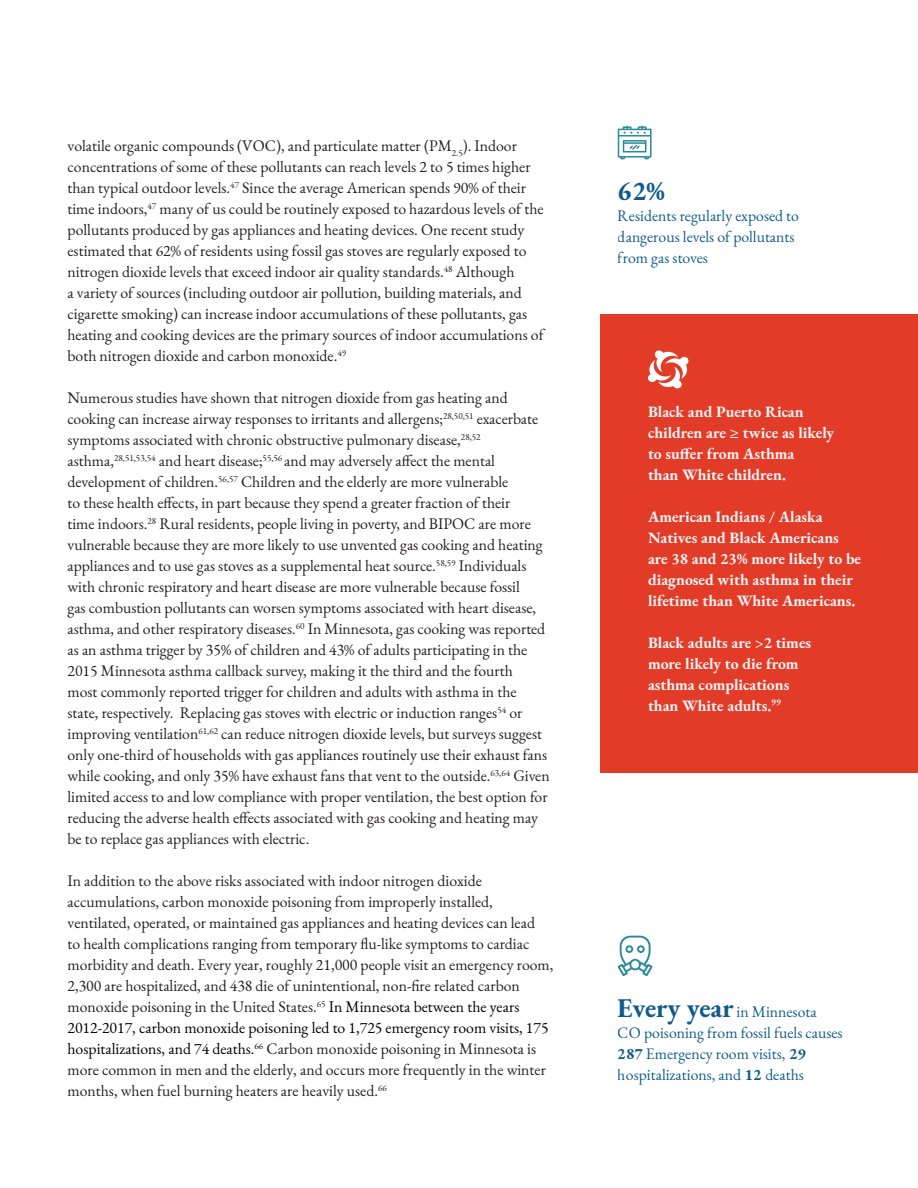
<style>
.page{position:relative;width:918px;height:1188px;background:#fff}
.page>*{position:absolute;margin:0;border:0;box-sizing:border-box;transform-origin:0 0}
.t1{font:700 27px "EB Garamond";color:#0c5989}
.t2{font:15.75px/21px "EB Garamond";color:#231f20}
.t3{font:700 15.75px/21px "EB Garamond";color:#f4f5f6}
.t4{font:15.75px/21px "EB Garamond";color:#0c5989}
.s1{color:#000}
.s2{font-weight:700;font-size:27px}
.s3{font-weight:700}
</style>
<div class="page">
<div style="left:601px;top:314px;width:317px;height:459px;background:#e23c29"></div>
<svg style="left:648px;top:350px;width:41px;height:39px"></svg>
<svg style="left:618px;top:126px;width:34px;height:33px"></svg>
<svg style="left:618px;top:936px;width:35px;height:40px"></svg>
<p class="t2" style="left:68px;top:135px;width:478px">volatile organic compounds (VOC), and particulate matter (PM<sub>2.5</sub>). Indoor concentrations of some of these pollutants can reach levels 2 to 5 times higher than typical outdoor levels.<sup>47</sup> Since the average American spends 90% of their time indoors,<sup>47</sup> many of us could be routinely exposed to hazardous levels of the pollutants produced by gas appliances and heating devices. One recent study estimated that 62% of residents using fossil gas stoves are regularly exposed to nitrogen dioxide levels that exceed indoor air quality standards.<sup>48</sup> Although<br>a variety of sources (including outdoor air pollution, building materials, and cigarette smoking) can increase indoor accumulations of these pollutants, gas heating and cooking devices are the primary sources of indoor accumulations of both nitrogen dioxide and carbon monoxide.<sup>49</sup></p>
<p class="t2" style="left:68px;top:387px;width:484px">Numerous studies have shown that nitrogen dioxide from gas heating and cooking can increase airway responses to irritants and allergens;<sup>28,50,51</sup> exacerbate symptoms associated with chronic obstructive pulmonary disease,<sup>28,52 </sup>asthma,<sup>28,51,53,54</sup> and heart disease;<sup>55,56</sup> and may adversely affect the mental development of children.<sup>56,57</sup> Children and the elderly are more vulnerable<br>to these health effects, in part because they spend a greater fraction of their<br>time indoors.<sup>28</sup> Rural residents, people living in poverty, and BIPOC are more vulnerable because they are more likely to use unvented gas cooking and heating appliances and to use gas stoves as a supplemental heat source.<sup>58,59</sup> Individuals with chronic respiratory and heart disease are more vulnerable because fossil<br>gas combustion pollutants can worsen symptoms associated with heart disease, asthma, and other respiratory diseases.<sup>60</sup> In Minnesota, gas cooking was reported as an asthma trigger by 35% of children and 43% of adults participating in the 2015 Minnesota asthma callback survey, making it the third and the fourth<br>most commonly reported trigger for children and adults with asthma in the state, respectively. Replacing gas stoves with electric or induction ranges<sup>54</sup> or improving ventilation<sup>61,62</sup> can reduce nitrogen dioxide levels, but surveys suggest only one-third of households with gas appliances routinely use their exhaust fans while cooking, and only 35% have exhaust fans that vent to the outside.<sup>63,64</sup> Given limited access to and low compliance with proper ventilation, the best option for reducing the adverse health effects associated with gas cooking and heating may be to replace gas appliances with electric.</p>
<p class="t2" style="left:68px;top:870px;width:488px">In addition to the above risks associated with indoor nitrogen dioxide accumulations, carbon monoxide poisoning from improperly installed, ventilated, operated, or maintained gas appliances and heating devices can lead<br>to health complications ranging from temporary flu-like symptoms to cardiac morbidity and death. Every year, roughly 21,000 people visit an emergency room, 2,300 are hospitalized, and 438 die of unintentional, non-fire related carbon monoxide poisoning in the United States.<sup>65</sup> <span class="s1">In Minnesota between the years 2012-2017, carbon monoxide poisoning led to 1,725 emergency room visits, 175 hospitalizations, and 74 deaths.</span><sup>66</sup> Carbon monoxide poisoning in Minnesota is more common in men and the elderly, and occurs more frequently in the winter months, when fuel burning heaters are heavily used.<sup>66</sup></p>
<h1 class="t1" style="left:618px;top:172px;width:49px">62%</h1>
<p class="t4" style="left:618px;top:205px;width:183px">Residents regularly exposed to dangerous levels of pollutants from gas stoves</p>
<p class="t3" style="left:648px;top:401px;width:188px">Black and Puerto Rican children are ≥ twice as likely to suffer from Asthma<br>than White children.</p>
<p class="t3" style="left:648px;top:506px;width:215px">American Indians / Alaska<br>Natives and Black Americans are 38 and 23% more likely to be diagnosed with asthma in their lifetime than White Americans.</p>
<p class="t3" style="left:648px;top:632px;width:165px">Black adults are &gt;2 times more likely to die from asthma complications than White adults.<sup>99</sup></p>
<p class="t4" style="left:618px;top:1001px;width:226px"><span class="s2">Every year</span> in Minnesota<br>CO poisoning from fossil fuels causes<br><span class="s3">287</span> Emergency room visits, <span class="s3">29 </span>hospitalizations, and <span class="s3">12</span> deaths</p>
</div>
